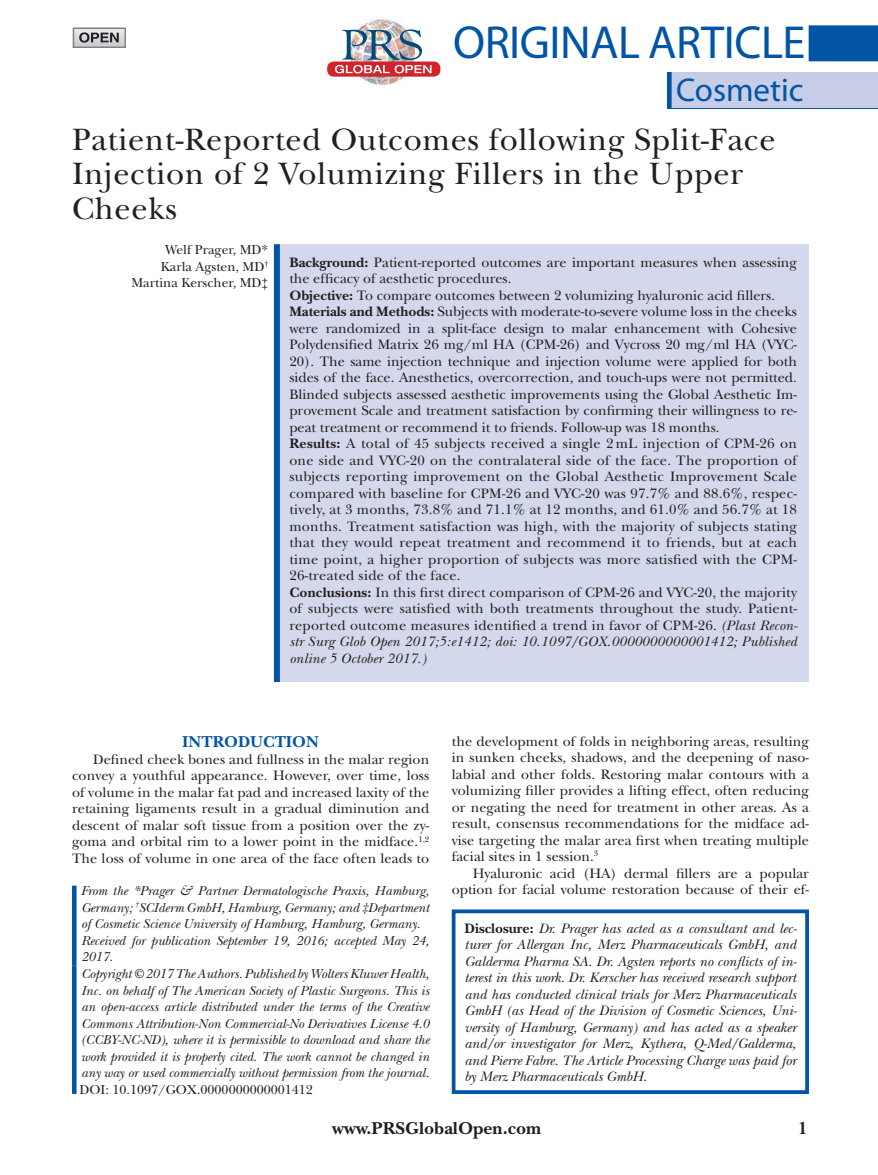
<style>
.page{position:relative;width:878px;height:1175px;background:#fff}
.page>*{position:absolute;margin:0;border:0;box-sizing:border-box;transform-origin:0 0}
.t1{font:46.5px "Myriad Pro";letter-spacing:-.01em;color:#0154a6}
.t2{font:33px "Myriad Pro";color:#0154a6}
.t3{font:32.25px/34.5px "New Baskerville";letter-spacing:.02em;color:#231f20}
.t4{font:700 18px "New Baskerville";color:#231f20}
.t5{font:700 16.5px "New Baskerville";color:#0154a6}
.t6{font:14.25px/16.5px "New Baskerville";letter-spacing:.005em;color:#231f20;text-align:justify}
.t7{font:italic 14.25px/16.5px "New Baskerville";color:#231f20;text-align:justify}
.t8{font:italic 13.5px/16.5px "New Baskerville";color:#231f20;text-align:justify}
.t9{font:13.5px/16.5px "New Baskerville";color:#231f20;text-align:right}
.s1{font-weight:700}
.s2{font-style:italic}
.s3{font-weight:700;font-style:normal}
</style>
<div class="page">
<div style="left:73px;top:28px;width:52px;height:20px;border:2px solid #808285"></div>
<svg style="left:79px;top:32px;width:40px;height:11px"></svg>
<img style="left:358px;top:20px;width:48px;height:64px">
<div style="left:327px;top:61px;width:113px;height:16px;background:#d1232a;border-radius:7px"></div>
<img style="left:335px;top:29px;width:96px;height:44px">
<hr style="left:72px;top:965px;width:4px;height:128px;background:#0154a6">
<hr style="left:72px;top:885px;width:4px;height:80px;background:#0154a6">
<div style="left:277px;top:244px;width:531px;height:438px;background:#d4d8ec"></div>
<div style="left:274px;top:244px;width:6px;height:438px;background:#0154a6"></div>
<div style="left:452px;top:909px;width:356px;height:185px;border:4px solid #0154a6"></div>
<div style="left:671px;top:72px;width:207px;height:36px;background:#c7cde7"></div>
<div style="left:808px;top:25px;width:69px;height:36px;background:#0154a6"></div>
<h1 class="t1" style="left:453px;top:14px;width:354px">ORIGINAL ARTICLE</h1>
<h2 class="t2" style="left:676px;top:69px;width:129px">COSMETIC</h2>
<h3 class="t3" style="left:72px;top:122px;width:705px">Patient-Reported Outcomes following Split-Face<br>Injection of 2 Volumizing Fillers in the Upper<br>Cheeks</h3>
<p class="t9" style="left:131px;top:241px;width:138px">Welf Prager, MD*<br>Karla Agsten, MD<sup>†<br></sup>Martina Kerscher, MD‡</p>
<p class="t6" style="left:289px;top:254px;width:510px;text-align:left"><span class="s1">Background:</span> Patient-reported outcomes are important measures when assessing the efficacy of aesthetic procedures.<br><span class="s1">Objective:</span> To compare outcomes between 2 volumizing hyaluronic acid fillers.<br><span class="s1">Materials and Methods:</span> Subjects with moderate-to-severe volume loss in the cheeks were randomized in a split-face design to malar enhancement with Cohesive Polydensified Matrix 26 mg/ml HA (CPM-26) and Vycross 20 mg/ml HA (VYC-20). The same injection technique and injection volume were applied for both sides of the face. Anesthetics, overcorrection, and touch-ups were not permitted.<br>Blinded subjects assessed aesthetic improvements using the Global Aesthetic Im&shy;provement Scale and treatment satisfaction by confirming their willingness to re&shy;peat treatment or recommend it to friends. Follow-up was 18 months.<br><span class="s1">Results:</span> A total of 45 subjects received a single 2 mL injection of CPM-26 on one side and VYC-20 on the contralateral side of the face. The proportion of subjects reporting improvement on the Global Aesthetic Improvement Scale compared with baseline for CPM-26 and VYC-20 was 97.7% and 88.6%, respec&shy;tively, at 3 months, 73.8% and 71.1% at 12 months, and 61.0% and 56.7% at 18 months. Treatment satisfaction was high, with the majority of subjects stating that they would repeat treatment and recommend it to friends, but at each time point, a higher proportion of subjects was more satisfied with the CPM-26-treated side of the face.<br><span class="s1">Conclusions:</span> In this first direct comparison of CPM-26 and VYC-20, the majority of subjects were satisfied with both treatments throughout the study. Patient&shy;reported outcome measures identified a trend in favor of CPM-26. <span class="s2">(Plast Recon&shy;str Surg Glob Open 2017;5:e1412; doi: 10.1097/GOX.0000000000001412; Published online 5 October 2017.)</span></p>
<p class="t5" style="left:182px;top:732px;width:138px">INTRODUCTION</p>
<p class="t6" style="left:72px;top:751px;width:359px;text-indent:21px">Defined cheek bones and fullness in the malar region convey a youthful appearance. However, over time, loss of volume in the malar fat pad and increased laxity of the retaining ligaments result in a gradual diminution and descent of malar soft tissue from a position over the zy&shy;goma and orbital rim to a lower point in the midface.<sup>1,2<br></sup>The loss of volume in one area of the face often leads to</p>
<p class="t8" style="left:81px;top:883px;width:350px;text-align:left">From the *Prager &amp; Partner Dermatologische Praxis, Hamburg, Germany; <sup>†</sup>SCIderm GmbH, Hamburg, Germany; and ‡Department of Cosmetic Science University of Hamburg, Hamburg, Germany.<br>Received for publication September 19, 2016; accepted May 24, 2017.</p>
<p class="t8" style="left:81px;top:965px;width:350px">Copyright © 2017 The Authors. Published by Wolters Kluwer Health, Inc. on behalf of The American Society of Plastic Surgeons. This is an open-access article distributed under the terms of the Creative Commons Attribution-Non Commercial-No Derivatives License 4.0 (CCBY-NC-ND), where it is permissible to download and share the work provided it is properly cited. The work cannot be changed in any way or used commercially without permission from the journal.</p>
<p class="t9" style="left:80px;top:1081px;width:235px">DOI: 10.1097/GOX.0000000000001412</p>
<p class="t6" style="left:452px;top:733px;width:359px">the development of folds in neighboring areas, resulting in sunken cheeks, shadows, and the deepening of naso&shy;labial and other folds. Restoring malar contours with a volumizing filler provides a lifting effect, often reducing or negating the need for treatment in other areas. As a result, consensus recommendations for the midface ad&shy;vise targeting the malar area first when treating multiple facial sites in 1 session.<sup>3</sup></p>
<p class="t6" style="left:451px;top:865px;width:359px;text-align:right">Hyaluronic acid (HA) dermal fillers are a popular option for facial volume restoration because of their ef-</p>
<p class="t7" style="left:464px;top:919px;width:334px"><span class="s3">Disclosure:</span> Dr. Prager has acted as a consultant and lec&shy;turer for Allergan Inc, Merz Pharmaceuticals GmbH, and Galderma Pharma SA. Dr. Agsten reports no conflicts of in&shy;terest in this work. Dr. Kerscher has received research support and has conducted clinical trials for Merz Pharmaceuticals GmbH (as Head of the Division of Cosmetic Sciences, Uni&shy;versity of Hamburg, Germany) and has acted as a speaker and/or investigator for Merz, Kythera, Q-Med/Galderma, and Pierre Fabre. The Article Processing Charge was paid for by Merz Pharmaceuticals GmbH.</p>
<p class="t4" style="left:332px;top:1118px;width:210px">www.PRSGlobalOpen.com</p>
<p class="t4" style="left:798px;top:1118px;width:11px">1</p>
</div>
